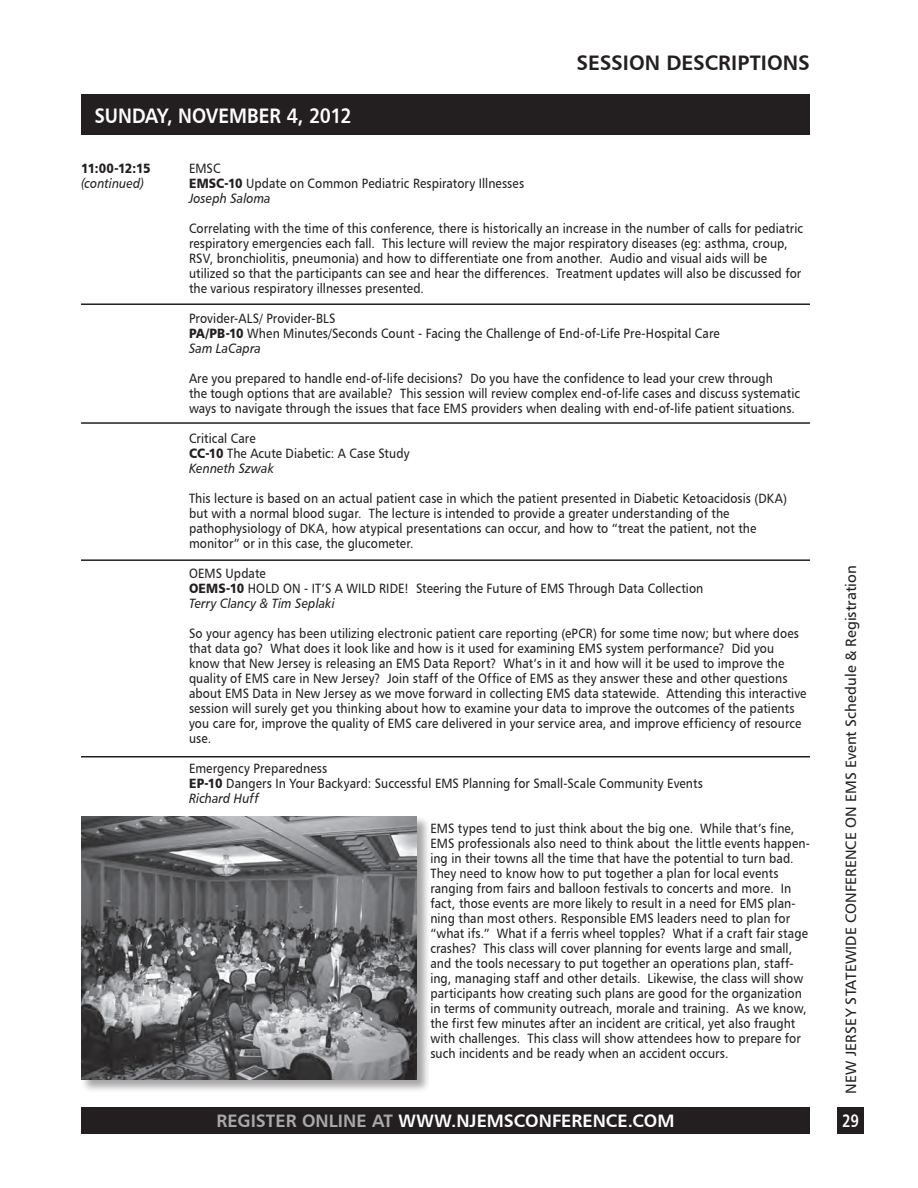
<style>
.page{position:relative;width:918px;height:1188px;background:#fff}
.page>*{position:absolute;margin:0;border:0;box-sizing:border-box;transform-origin:0 0}
.t1{font:21px "Humanist 777 BT Bold B";letter-spacing:-.005em;color:#fff;scale:.9 1}
.t2{font:21px "Humanist 777 BT Bold B";color:#231f20}
.t3{font:18px "Humanist 777 BT Bold B";color:#fff}
.t4{font:18px "Humanist 777 BT Bold B";color:#fff;scale:.8 1}
.t5{font:15px "Humanist 777 BT Roman B";letter-spacing:.005em;color:#231f20}
.t6{font:13.5px/15px "Humanist 777 BT Roman B";letter-spacing:.005em;color:#231f20;scale:.9 1}
.t7{font:13.5px "Humanist 777 BT Italic B";letter-spacing:.01em;color:#231f20;scale:.9 1}
.t8{font:13.5px "Humanist 777 BT Black B";letter-spacing:-.04em;color:#231f20;scale:.9 1}
.s1{font-family:"Humanist 777 BT Black B"}
.s2{font-family:"Humanist 777 BT Italic B"}
.s3{color:#a8a9ad}
</style>
<div class="page">
<div style="left:837px;top:1107px;width:27px;height:27px;background:#231f20"></div>
<div style="left:81px;top:94px;width:729px;height:41px;background:#231f20"></div>
<div style="left:81px;top:1107px;width:729px;height:27px;background:#231f20"></div>
<hr style="left:81px;top:303px;width:729px;height:2px;background:#231f20">
<hr style="left:81px;top:422px;width:729px;height:2px;background:#231f20">
<hr style="left:81px;top:559px;width:729px;height:2px;background:#231f20">
<hr style="left:81px;top:756px;width:729px;height:2px;background:#231f20">
<div style="left:81px;top:816px;width:349px;height:278px;background:#231f20;opacity:.4"></div>
<img style="left:81px;top:816px;width:336px;height:264px">
<p class="t1" style="left:94px;top:102px;width:287px">SUNDAY, NOVEMBER 4, 2012</p>
<p class="t2" style="left:576px;top:49px;width:235px">SESSION DESCRIPTIONS</p>
<p class="t8" style="left:81px;top:160px;width:79px">11:00-12:15</p>
<p class="t6" style="left:189px;top:161px;width:37px">EMSC</p>
<p class="t7" style="left:81px;top:175px;width:72px">(continued)</p>
<p class="t6" style="left:189px;top:176px;width:374px"><span class="s1">EMSC-10</span> Update on Common Pediatric Respiratory Illnesses</p>
<p class="t7" style="left:189px;top:190px;width:92px">Joseph Saloma</p>
<p class="t6" style="left:189px;top:221px;width:684px">Correlating with the time of this conference, there is historically an increase in the number of calls for pediatric respiratory emergencies each fall. This lecture will review the major respiratory diseases (eg: asthma, croup,<br>RSV, bronchiolitis, pneumonia) and how to differentiate one from another. Audio and visual aids will be</p>
<p class="t6" style="left:189px;top:266px;width:682px">utilized so that the participants can see and hear the differences. Treatment updates will also be discussed for</p>
<p class="t6" style="left:189px;top:281px;width:263px">the various respiratory illnesses presented.</p>
<p class="t6" style="left:189px;top:311px;width:164px">Provider-ALS/ Provider-BLS</p>
<p class="t6" style="left:189px;top:326px;width:591px"><span class="s1">PA/PB-10</span> When Minutes/Seconds Count - Facing the Challenge of End-of-Life Pre-Hospital Care<br><span class="s2">Sam LaCapra</span></p>
<p class="t6" style="left:189px;top:371px;width:681px">Are you prepared to handle end-of-life decisions? Do you have the confidence to lead your crew through<br>the tough options that are available? This session will review complex end-of-life cases and discuss systematic ways to navigate through the issues that face EMS providers when dealing with end-of-life patient situations.</p>
<p class="t6" style="left:189px;top:431px;width:76px">Critical Care</p>
<p class="t6" style="left:189px;top:446px;width:247px"><span class="s1">CC-10</span> The Acute Diabetic: A Case Study</p>
<p class="t7" style="left:189px;top:460px;width:96px">Kenneth Szwak</p>
<p class="t6" style="left:189px;top:491px;width:666px">This lecture is based on an actual patient case in which the patient presented in Diabetic Ketoacidosis (DKA) but with a normal blood sugar. The lecture is intended to provide a greater understanding of the</p>
<p class="t6" style="left:189px;top:521px;width:632px">pathophysiology of DKA, how atypical presentations can occur, and how to “treat the patient, not the</p>
<p class="t6" style="left:189px;top:536px;width:251px">monitor” or in this case, the glucometer.</p>
<p class="t6" style="left:189px;top:566px;width:87px">OEMS Update</p>
<p class="t6" style="left:189px;top:581px;width:573px"><span class="s1">OEMS-10</span> HOLD ON - IT’S A WILD RIDE! Steering the Future of EMS Through Data Collection</p>
<p class="t7" style="left:189px;top:595px;width:164px">Terry Clancy &amp; Tim Seplaki</p>
<p class="t6" style="left:189px;top:626px;width:688px">So your agency has been utilizing electronic patient care reporting (ePCR) for some time now; but where does that data go? What does it look like and how is it used for examining EMS system performance? Did you know that New Jersey is releasing an EMS Data Report? What’s in it and how will it be used to improve the quality of EMS care in New Jersey? Join staff of the Office of EMS as they answer these and other questions about EMS Data in New Jersey as we move forward in collecting EMS data statewide. Attending this interactive session will surely get you thinking about how to examine your data to improve the outcomes of the patients you care for, improve the quality of EMS care delivered in your service area, and improve efficiency of resource use.</p>
<p class="t6" style="left:189px;top:761px;width:155px">Emergency Preparedness</p>
<p class="t6" style="left:189px;top:776px;width:573px"><span class="s1">EP-10</span> Dangers In Your Backyard: Successful EMS Planning for Small-Scale Community Events</p>
<p class="t7" style="left:189px;top:790px;width:79px">Richard Huff</p>
<p class="t6" style="left:430px;top:821px;width:423px">EMS types tend to just think about the big one. While that’s fine, EMS professionals also need to think about the little events happen&shy;ing in their towns all the time that have the potential to turn bad.<br>They need to know how to put together a plan for local events ranging from fairs and balloon festivals to concerts and more. In fact, those events are more likely to result in a need for EMS plan&shy;ning than most others. Responsible EMS leaders need to plan for “what ifs.” What if a ferris wheel topples? What if a craft fair stage crashes? This class will cover planning for events large and small, and the tools necessary to put together an operations plan, staff&shy;ing, managing staff and other details. Likewise, the class will show participants how creating such plans are good for the organization in terms of community outreach, morale and training. As we know, the first few minutes after an incident are critical, yet also fraught with challenges. This class will show attendees how to prepare for such incidents and be ready when an accident occurs.</p>
<p class="t3" style="left:216px;top:1110px;width:460px"><span class="s3">REGISTER ONLINE AT</span> WWW.NJEMSCONFERENCE.COM</p>
<p class="t5" style="left:842px;top:1094px;width:530px;rotate:-90deg">NEW JERSEY STATEWIDE CONFERENCE ON EMS Event Schedule &amp; Registration</p>
<p class="t4" style="left:842px;top:1110px;width:22px">29</p>
</div>
